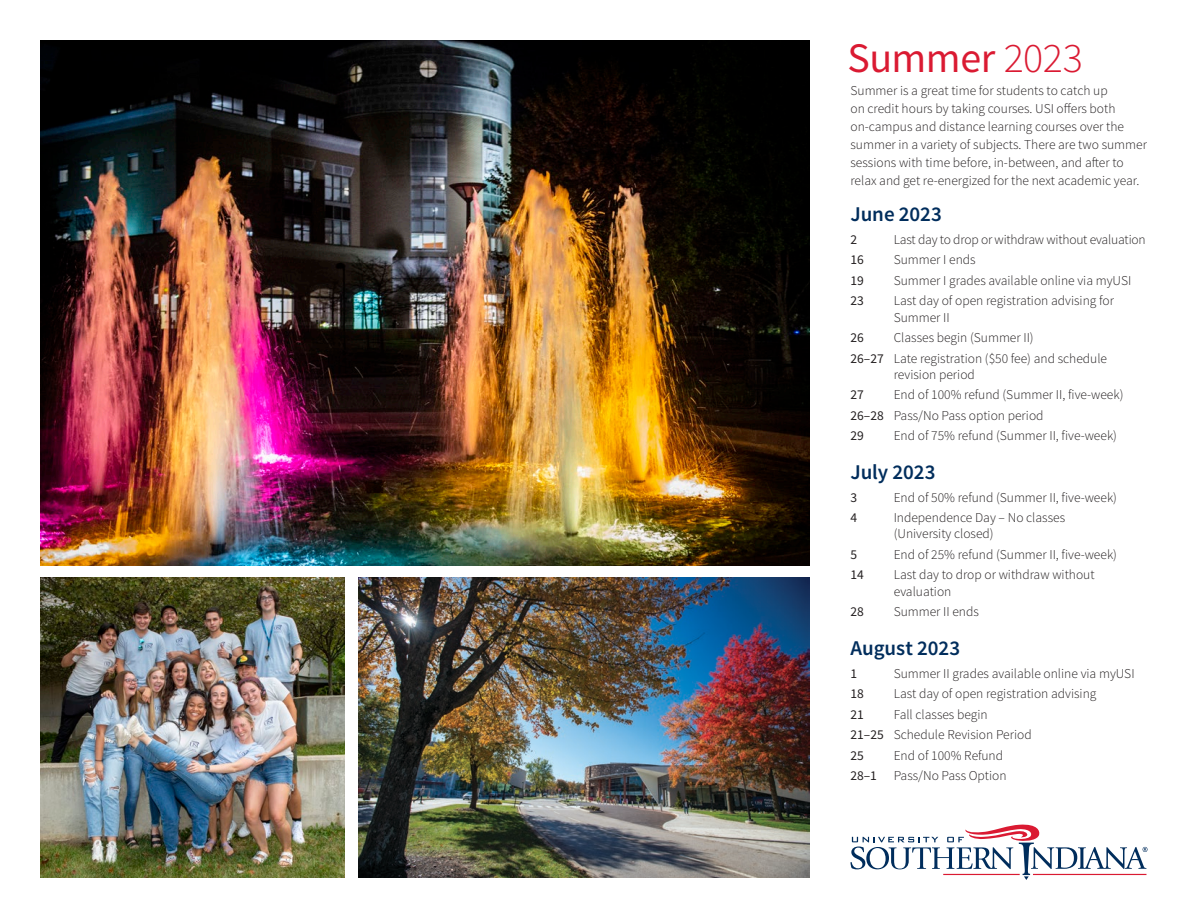
<style>
.page{position:relative;width:1188px;height:918px;background:#fff}
.page>*{position:absolute;margin:0;border:0;box-sizing:border-box;transform-origin:0 0}
.t1{font:42px "Source Sans Pro";letter-spacing:-.01em;color:#da1a32}
.t2{font:600 21px "Source Sans Pro";letter-spacing:-.005em;color:#002d5c}
.t3{font:300 13.5px/20.5px "Source Sans Pro";color:#231f20}
.t4{font:13.5px "Source Sans Pro";color:#231f20}
.s1{font-weight:300}
.s2{font-weight:400}
</style>
<div class="page">
<svg style="left:851px;top:825px;width:296px;height:55px"></svg>
<img style="left:40px;top:578px;width:305px;height:300px">
<img style="left:40px;top:40px;width:770px;height:526px">
<img style="left:359px;top:578px;width:451px;height:300px">
<h1 class="t1" style="left:848px;top:32px;width:237px">Summer <span class="s1">2023</span></h1>
<p class="t3" style="left:850px;top:81px;width:298px;line-height:18px">Summer is a great time for students to catch up<br>on credit hours by taking courses. USI offers both on-campus and distance learning courses over the summer in a variety of subjects. There are two summer sessions with time before, in-between, and after to relax and get re-energized for the next academic year.</p>
<h2 class="t2" style="left:850px;top:201px;width:93px">June 2023</h2>
<p class="t4" style="left:850px;top:231px;width:8px">2</p>
<p class="t3" style="left:894px;top:229px;width:254px">Last day to drop or withdraw without evaluation</p>
<p class="t4" style="left:850px;top:251px;width:15px">16</p>
<p class="t3" style="left:894px;top:250px;width:84px">Summer I ends</p>
<p class="t4" style="left:850px;top:272px;width:15px">19</p>
<p class="t3" style="left:894px;top:270px;width:239px">Summer I grades available online via myUSI</p>
<p class="t4" style="left:850px;top:293px;width:15px">23</p>
<p class="t3" style="left:894px;top:293px;width:222px;line-height:16.2px">Last day of open registration advising for<br>Summer II</p>
<p class="t4" style="left:850px;top:329px;width:15px">26</p>
<p class="t3" style="left:850px;top:327px;width:258px;text-indent:43px">Classes begin (Summer II)<br><span class="s2">26–27</span> Late registration ($50 fee) and schedule</p>
<p class="t3" style="left:894px;top:364px;width:83px">revision period</p>
<p class="t4" style="left:850px;top:386px;width:15px">27</p>
<p class="t3" style="left:850px;top:385px;width:275px;text-indent:43px">End of 100% refund (Summer II, five-week)<br><span class="s2">26–28</span> Pass/No Pass option period<br><span class="s2">29</span></p>
<p class="t3" style="left:894px;top:426px;width:225px">End of 75% refund (Summer II, five-week)</p>
<h2 class="t2" style="left:850px;top:459px;width:86px">July 2023</h2>
<p class="t4" style="left:850px;top:489px;width:8px">3</p>
<p class="t3" style="left:894px;top:487px;width:225px">End of 50% refund (Summer II, five-week)</p>
<p class="t4" style="left:850px;top:509px;width:8px">4</p>
<p class="t3" style="left:894px;top:510px;width:173px;line-height:16.2px">Independence Day – No classes (University closed)</p>
<p class="t4" style="left:850px;top:546px;width:8px">5</p>
<p class="t3" style="left:894px;top:544px;width:225px">End of 25% refund (Summer II, five-week)</p>
<p class="t4" style="left:850px;top:567px;width:15px">14</p>
<p class="t3" style="left:894px;top:567px;width:202px;line-height:16.2px">Last day to drop or withdraw without evaluation</p>
<p class="t4" style="left:850px;top:603px;width:15px">28</p>
<p class="t3" style="left:894px;top:602px;width:87px">Summer II ends</p>
<h2 class="t2" style="left:850px;top:635px;width:111px">August 2023</h2>
<p class="t4" style="left:850px;top:665px;width:8px">1</p>
<p class="t3" style="left:894px;top:663px;width:242px">Summer II grades available online via myUSI</p>
<p class="t4" style="left:850px;top:685px;width:15px">18</p>
<p class="t3" style="left:894px;top:683px;width:204px">Last day of open registration advising</p>
<p class="t4" style="left:850px;top:706px;width:15px">21</p>
<p class="t3" style="left:850px;top:704px;width:183px;text-indent:43px">Fall classes begin<br><span class="s2">21–25</span> Schedule Revision Period<br><span class="s2">25</span></p>
<p class="t3" style="left:850px;top:745px;width:158px;text-align:right">End of 100% Refund<br><span class="s2">28–1</span> Pass/No Pass Option</p>
</div>
